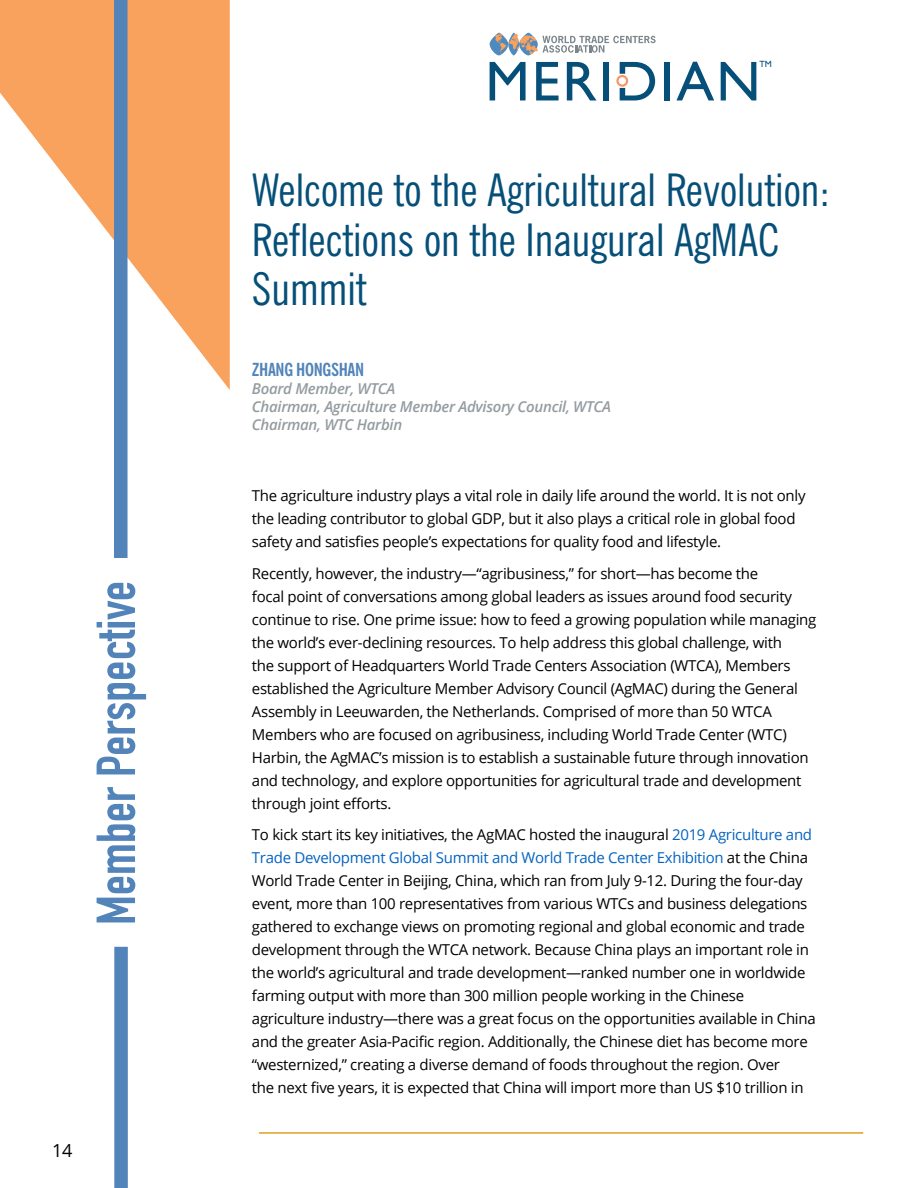
<style>
.page{position:relative;width:918px;height:1188px;background:#fff}
.page>*{position:absolute;margin:0;border:0;box-sizing:border-box;transform-origin:0 0}
.t1{font:54px "DIN Engschrift Alternate";color:#5284b9}
.t2{font:condensed 45px/49.5px "News Gothic BT";color:#054f78}
.t3{font:700 condensed 18px "News Gothic BT";letter-spacing:-.02em;color:#5284b9}
.t4{font:18px "Open Sans";color:#000}
.t5{font:15px/23px "Open Sans";letter-spacing:-.02em;color:#000}
.t6{font:italic 600 15px/18px "Open Sans";letter-spacing:-.02em;color:#949ca1}
.t7{font:9px "Gill Sans";color:#054f78}
.s1{color:#0563c1}
</style>
<div class="page">
<svg style="left:0;top:0;width:230px;height:390px;fill:#f9a25e"></svg>
<div style="left:114px;top:947px;width:14px;height:241px;background:#5284b9"></div>
<div style="left:114px;top:0;width:14px;height:558px;background:#5284b9"></div>
<svg style="left:490px;top:62px;width:36px;height:38px"></svg>
<svg style="left:536px;top:62px;width:23px;height:38px"></svg>
<svg style="left:567px;top:62px;width:30px;height:38px"></svg>
<div style="left:603px;top:62px;width:6px;height:38px;background:#054f78"></div>
<div style="left:664px;top:62px;width:6px;height:38px;background:#054f78"></div>
<svg style="left:676px;top:62px;width:38px;height:38px"></svg>
<svg style="left:721px;top:62px;width:35px;height:38px"></svg>
<div style="left:616px;top:75px;width:12px;height:12px;border:2px solid #f79768;border-radius:50%"></div>
<svg style="left:620px;top:62px;width:35px;height:38px"></svg>
<svg style="left:490px;top:33px;width:166px;height:22px"></svg>
<hr style="left:259px;top:1132px;width:604px;height:2px;background:#e29e1f">
<h1 class="t1" style="left:84px;top:925px;width:346px;rotate:-90deg">Member Perspective</h1>
<p class="t4" style="left:52px;top:1138px;width:22px">14</p>
<p class="t7" style="left:759px;top:59px;width:14px">TM</p>
<h2 class="t2" style="left:252px;top:165px;width:580px">Welcome to the Agricultural Revolution:<br>Reflections on the Inaugural AgMAC<br>Summit</h2>
<p class="t3" style="left:252px;top:359px;width:114px">ZHANG HONGSHAN</p>
<p class="t6" style="left:252px;top:379px;width:360px">Board Member, WTCA<br>Chairman, Agriculture Member Advisory Council, WTCA<br>Chairman, WTC Harbin</p>
<p class="t5" style="left:252px;top:484px;width:555px">The agriculture industry plays a vital role in daily life around the world. It is not only the leading contributor to global GDP, but it also plays a critical role in global food safety and satisfies people’s expectations for quality food and lifestyle.</p>
<p class="t5" style="left:252px;top:562px;width:566px">Recently, however, the industry—“agribusiness,” for short—has become the<br>focal point of conversations among global leaders as issues around food security continue to rise. One prime issue: how to feed a growing population while managing the world’s ever-declining resources. To help address this global challenge, with<br>the support of Headquarters World Trade Centers Association (WTCA), Members established the Agriculture Member Advisory Council (AgMAC) during the General Assembly in Leeuwarden, the Netherlands. Comprised of more than 50 WTCA Members who are focused on agribusiness, including World Trade Center (WTC)<br>Harbin, the AgMAC’s mission is to establish a sustainable future through innovation and technology, and explore opportunities for agricultural trade and development through joint efforts.</p>
<p class="t5" style="left:252px;top:823px;width:565px">To kick start its key initiatives, the AgMAC hosted the inaugural <span class="s1">2019 Agriculture and Trade Development Global Summit and World Trade Center Exhibition</span> at the China World Trade Center in Beijing, China, which ran from July 9-12. During the four-day event, more than 100 representatives from various WTCs and business delegations gathered to exchange views on promoting regional and global economic and trade development through the WTCA network. Because China plays an important role in the world’s agricultural and trade development—ranked number one in worldwide farming output with more than 300 million people working in the Chinese agriculture industry—there was a great focus on the opportunities available in China and the greater Asia-Pacific region. Additionally, the Chinese diet has become more “westernized,” creating a diverse demand of foods throughout the region. Over<br>the next five years, it is expected that China will import more than US $10 trillion in</p>
</div>
